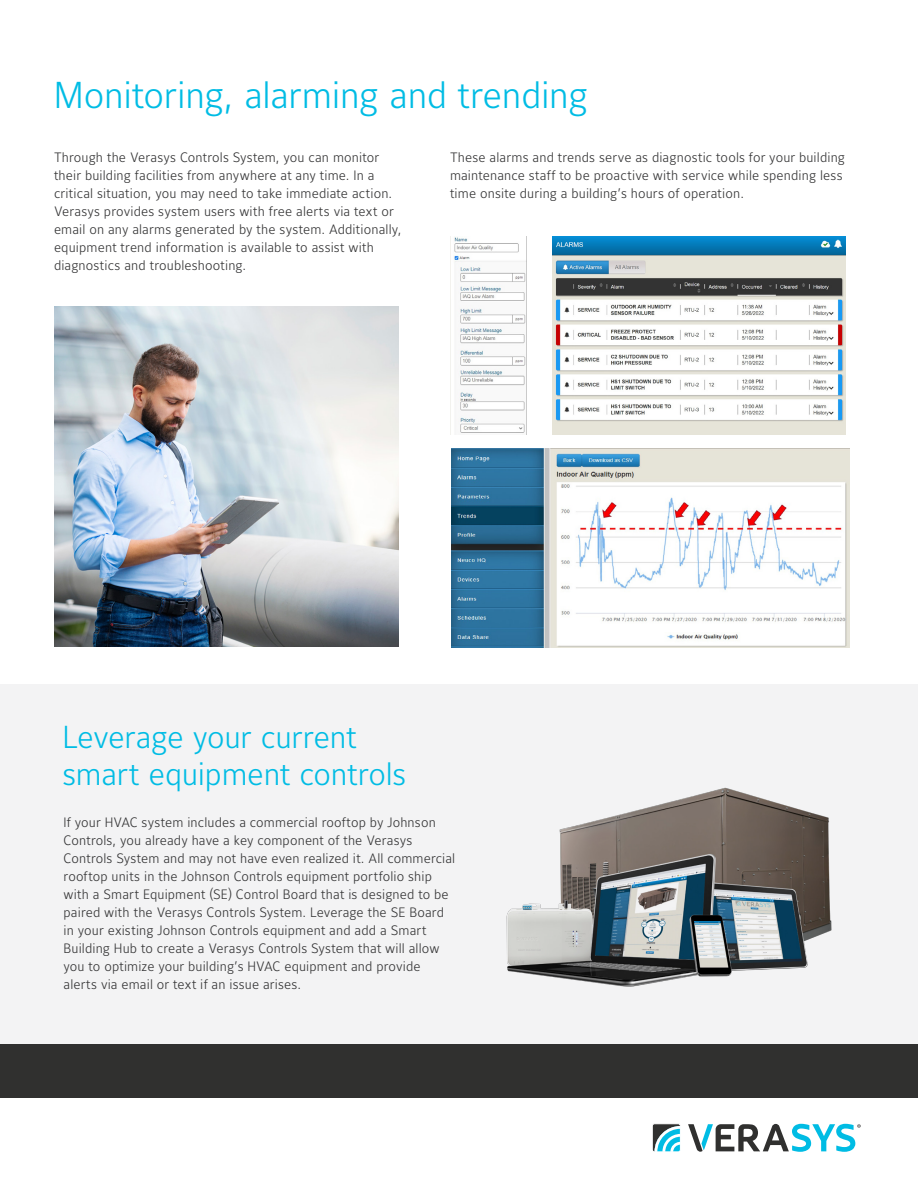
<style>
.page{position:relative;width:918px;height:1188px;background:#fff}
.page>*{position:absolute;margin:0;border:0;box-sizing:border-box;transform-origin:0 0}
.t1{font:300 37.05px "Maurea Jci Lf ML";letter-spacing:-.01em;color:#00bce4}
.t2{font:300 31.5px/37.5px "Maurea Jci Lf ML";letter-spacing:-.01em;color:#00bce4}
.t3{font:300 13.5px/18px "Maurea Jci Lf ML";letter-spacing:.01em;color:#333334}
</style>
<div class="page">
<div style="left:0;top:1044px;width:918px;height:53px;background:#30302f"></div>
<img style="left:452px;top:448px;width:398px;height:200px">
<img style="left:450px;top:237px;width:77px;height:198px">
<img style="left:54px;top:306px;width:345px;height:340px">
<img style="left:552px;top:236px;width:294px;height:198px">
<div style="left:0;top:684px;width:918px;height:360px;background:#f3f3f4"></div>
<img style="left:506px;top:787px;width:326px;height:200px">
<div style="left:652px;top:1124px;width:28px;height:28px;background:#30302f;border-radius:2px"></div>
<svg style="left:655px;top:1126px;width:24px;height:24px"></svg>
<div style="left:652px;top:1123px;width:29px;height:29px;border:1px solid #fff;border-radius:2px"></div>
<svg style="left:688px;top:1124px;width:173px;height:28px"></svg>
<h1 class="t1" style="left:54px;top:72px;width:536px">Monitoring, alarming and trending</h1>
<p class="t3" style="left:54px;top:148px;width:349px">Through the Verasys Controls System, you can monitor their building facilities from anywhere at any time. In a critical situation, you may need to take immediate action.<br>Verasys provides system users with free alerts via text or email on any alarms generated by the system. Additionally, equipment trend information is available to assist with diagnostics and troubleshooting.</p>
<p class="t3" style="left:450px;top:148px;width:397px">These alarms and trends serve as diagnostic tools for your building maintenance staff to be proactive with service while spending less time onsite during a building’s hours of operation.</p>
<h2 class="t2" style="left:63px;top:717px;width:345px">Leverage your current smart equipment controls</h2>
<p class="t3" style="left:64px;top:813px;width:393px">If your HVAC system includes a commercial rooftop by Johnson Controls, you already have a key component of the Verasys Controls System and may not have even realized it. All commercial rooftop units in the Johnson Controls equipment portfolio ship with a Smart Equipment (SE) Control Board that is designed to be paired with the Verasys Controls System. Leverage the SE Board in your existing Johnson Controls equipment and add a Smart Building Hub to create a Verasys Controls System that will allow you to optimize your building’s HVAC equipment and provide alerts via email or text if an issue arises.</p>
</div>
